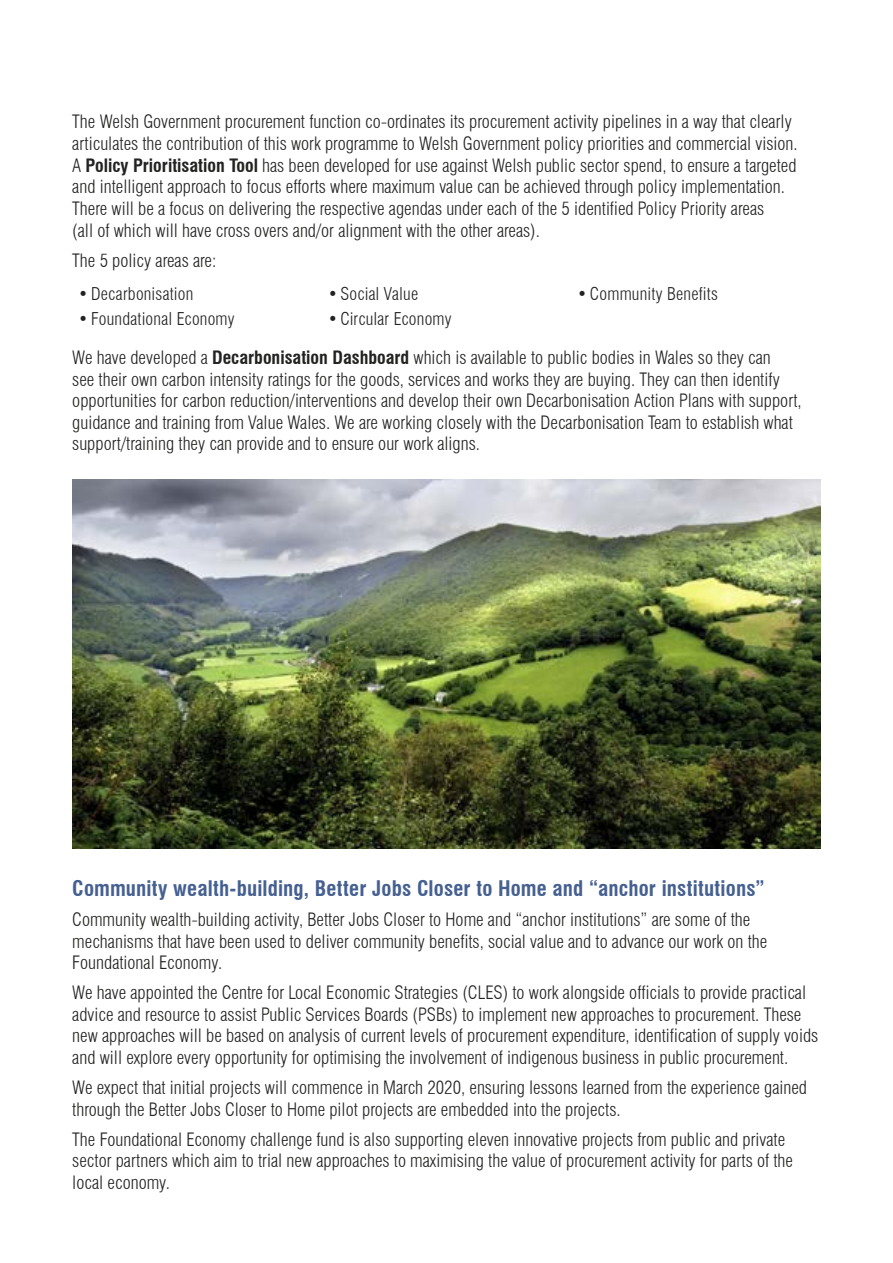
<style>
.page{position:relative;width:893px;height:1263px;background:#fff}
.page>*{position:absolute;margin:0;border:0;box-sizing:border-box;transform-origin:0 0}
.H2_Sub_Heading{font:700 condensed 21px "Swiss 721 BT";letter-spacing:.01em;color:#456091}
.Body_Text{font:300 condensed 18px/21.6px "Swiss 721 BT";color:#222221}
.Bullets{font:300 condensed 17.25px "Swiss 721 BT";letter-spacing:.01em;color:#222221}
.Last_Bullet{font:300 condensed 17.25px "Swiss 721 BT";letter-spacing:.01em;color:#222221}
.s1{font-weight:700}
</style>
<div class="page">
<img style="left:72px;top:479px;width:749px;height:369px">
<p class="Body_Text" style="left:72px;top:111px;width:727px">The Welsh Government procurement function co-ordinates its procurement activity pipelines in a way that clearly articulates the contribution of this work programme to Welsh Government policy priorities and commercial vision.<br>A <span class="s1">Policy Prioritisation Tool</span> has been developed for use against Welsh public sector spend, to ensure a targeted and intelligent approach to focus efforts where maximum value can be achieved through policy implementation.<br>There will be a focus on delivering the respective agendas under each of the 5 identified Policy Priority areas<br>(all of which will have cross overs and/or alignment with the other areas).</p>
<p class="Body_Text" style="left:72px;top:249px;width:146px">The 5 policy areas are:</p>
<p class="Bullets" style="left:78px;top:284px;width:117px">• Decarbonisation</p>
<p class="Bullets" style="left:328px;top:284px;width:92px">• Social Value</p>
<p class="Bullets" style="left:577px;top:284px;width:142px">• Community Benefits</p>
<p class="Bullets" style="left:78px;top:309px;width:158px">• Foundational Economy</p>
<p class="Last_Bullet" style="left:328px;top:309px;width:125px">• Circular Economy</p>
<p class="Body_Text" style="left:72px;top:347px;width:731px">We have developed a <span class="s1">Decarbonisation Dashboard</span> which is available to public bodies in Wales so they can<br>see their own carbon intensity ratings for the goods, services and works they are buying. They can then identify opportunities for carbon reduction/interventions and develop their own Decarbonisation Action Plans with support, guidance and training from Value Wales. We are working closely with the Decarbonisation Team to establish what support/training they can provide and to ensure our work aligns.</p>
<h2 class="H2_Sub_Heading" style="left:72px;top:875px;width:694px">Community wealth-building, Better Jobs Closer to Home and “anchor institutions”</h2>
<p class="Body_Text" style="left:72px;top:908px;width:697px">Community wealth-building activity, Better Jobs Closer to Home and “anchor institutions” are some of the mechanisms that have been used to deliver community benefits, social value and to advance our work on the<br>Foundational Economy.</p>
<p class="Body_Text" style="left:72px;top:982px;width:747px">We have appointed the Centre for Local Economic Strategies (CLES) to work alongside officials to provide practical advice and resource to assist Public Services Boards (PSBs) to implement new approaches to procurement. These new approaches will be based on analysis of current levels of procurement expenditure, identification of supply voids and will explore every opportunity for optimising the involvement of indigenous business in public procurement.</p>
<p class="Body_Text" style="left:72px;top:1077px;width:736px">We expect that initial projects will commence in March 2020, ensuring lessons learned from the experience gained through the Better Jobs Closer to Home pilot projects are embedded into the projects.</p>
<p class="Body_Text" style="left:72px;top:1128px;width:722px">The Foundational Economy challenge fund is also supporting eleven innovative projects from public and private sector partners which aim to trial new approaches to maximising the value of procurement activity for parts of the local economy.</p>
</div>
